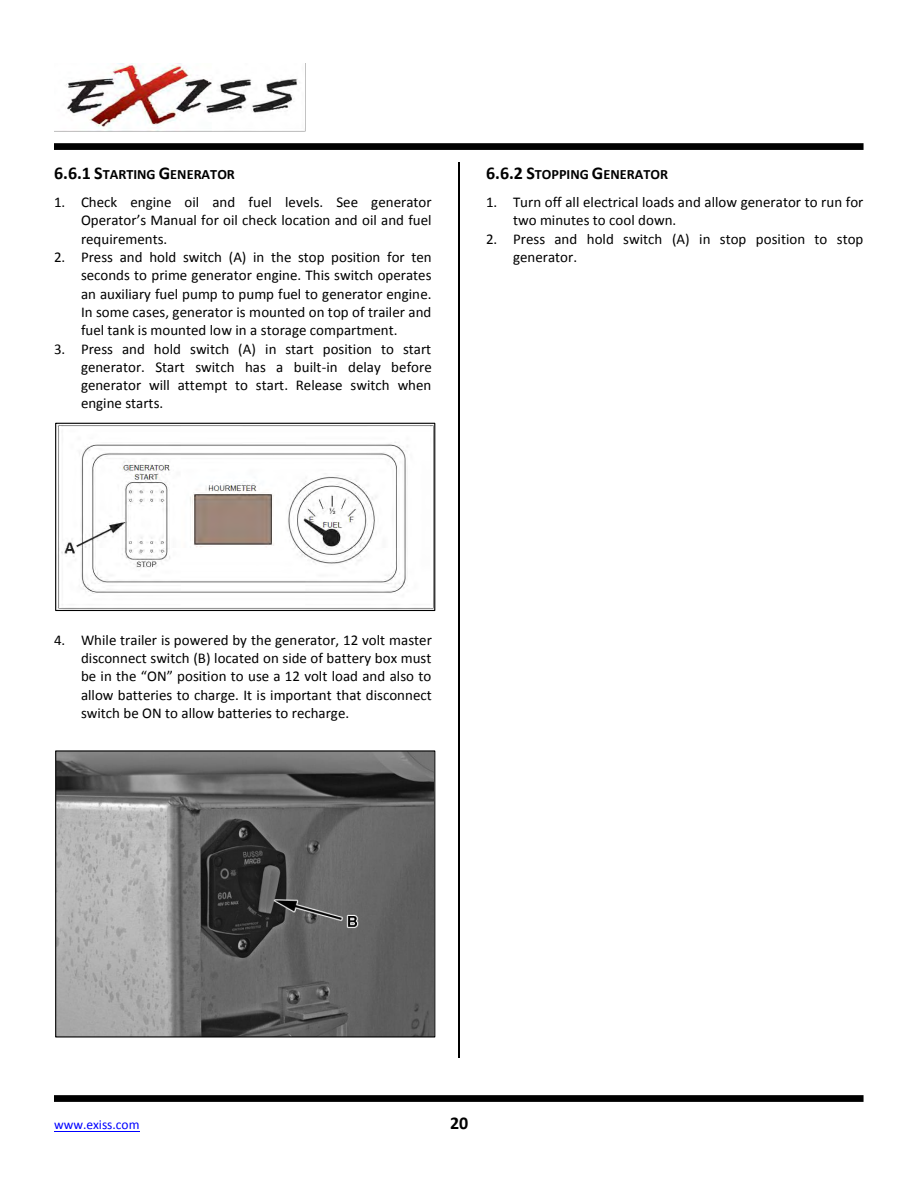
<style>
.page{position:relative;width:918px;height:1188px;background:#fff}
.page>*{position:absolute;margin:0;border:0;box-sizing:border-box;transform-origin:0 0}
.t1{font:700 18px "Calibri";color:#000}
.t2{font:15px/18.3px "Calibri";color:#000;text-align:justify}
.t3{font:700 14.25px "Calibri";color:#000}
.t4{font:13.5px "Calibri";color:#00f}
.s1{font-size:18px}
</style>
<div class="page">
<hr style="left:54px;top:1131px;width:86px;height:1px;background:#00f">
<img style="left:54px;top:63px;width:251px;height:69px">
<div style="left:54px;top:143px;width:810px;height:7px;background:#000"></div>
<div style="left:54px;top:1095px;width:810px;height:7px;background:#000"></div>
<img style="left:57px;top:425px;width:376px;height:184px">
<div style="left:55px;top:423px;width:380px;height:188px;border:1px solid #000"></div>
<img style="left:57px;top:752px;width:376px;height:284px">
<div style="left:55px;top:750px;width:380px;height:288px;border:1px solid #000"></div>
<hr style="left:459px;top:162px;width:1px;height:895px;background:#000">
<h3 class="t3" style="left:54px;top:168px;width:182px"><span class="s1">6.6.1 S</span>TARTING <span class="s1">G</span>ENERATOR</h3>
<p class="t2" style="left:81px;top:194px;width:352px;text-indent:-27px">1. Check engine oil and fuel levels. See generator Operator’s Manual for oil check location and oil and fuel requirements.</p>
<p class="t2" style="left:81px;top:249px;width:352px;text-indent:-27px">2. Press and hold switch (A) in the stop position for ten seconds to prime generator engine. This switch operates an auxiliary fuel pump to pump fuel to generator engine.<br>In some cases, generator is mounted on top of trailer and fuel tank is mounted low in a storage compartment.</p>
<p class="t2" style="left:81px;top:341px;width:352px;text-indent:-27px">3. Press and hold switch (A) in start position to start generator. Start switch has a built-in delay before generator will attempt to start. Release switch when engine starts.</p>
<h3 class="t3" style="left:486px;top:168px;width:184px"><span class="s1">6.6.2 S</span>TOPPING <span class="s1">G</span>ENERATOR</h3>
<p class="t2" style="left:513px;top:194px;width:352px;text-indent:-27px">1. Turn off all electrical loads and allow generator to run for two minutes to cool down.</p>
<p class="t2" style="left:513px;top:231px;width:352px;text-indent:-27px">2. Press and hold switch (A) in stop position to stop generator.</p>
<p class="t2" style="left:81px;top:632px;width:352px;text-indent:-27px">4. While trailer is powered by the generator, 12 volt master disconnect switch (B) located on side of battery box must be in the “ON” position to use a 12 volt load and also to allow batteries to charge. It is important that disconnect switch be ON to allow batteries to recharge.</p>
<p class="t4" style="left:54px;top:1119px;width:87px">www.exiss.com</p>
<p class="t1" style="left:450px;top:1116px;width:20px">20</p>
</div>
